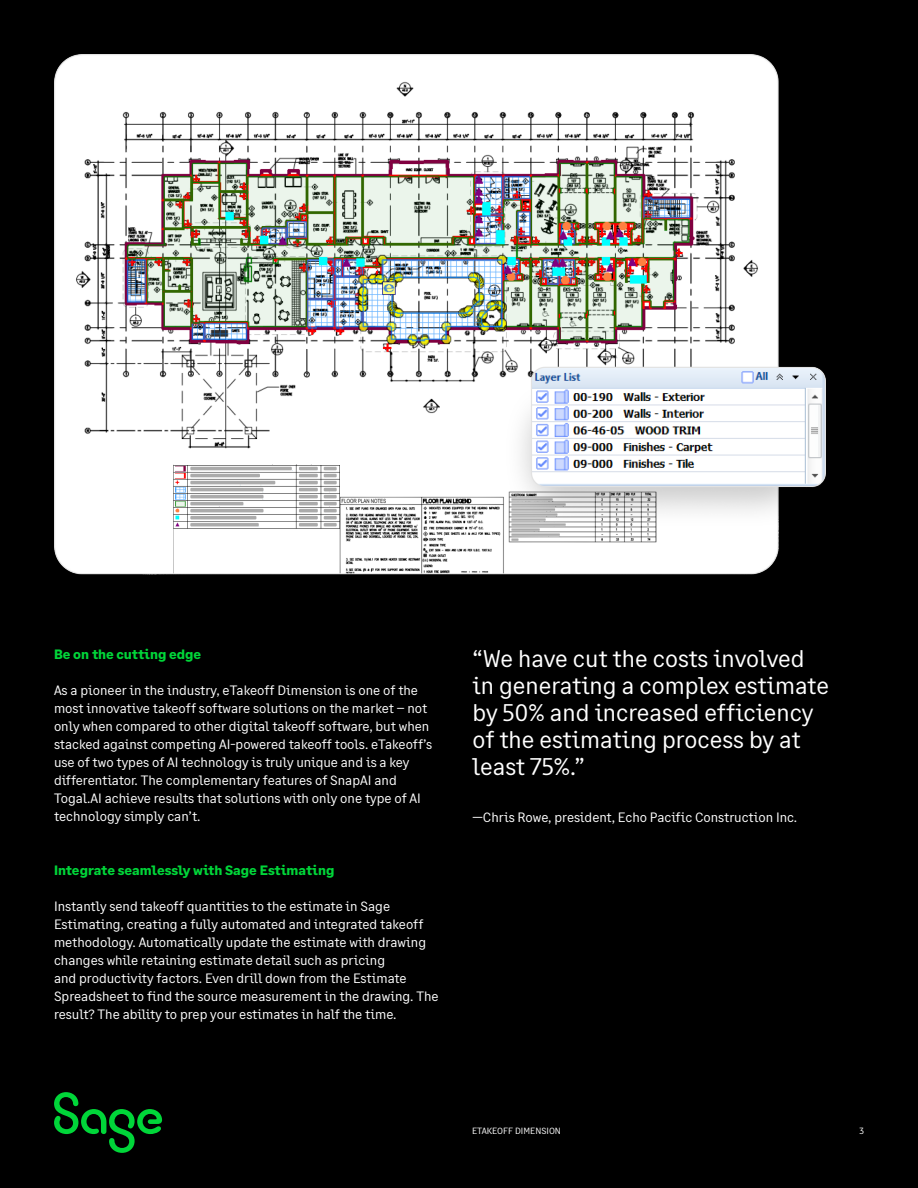
<style>
.page{position:relative;width:918px;height:1188px;background:#000}
.page>*{position:absolute;margin:0;border:0;box-sizing:border-box;transform-origin:0 0}
.t1{font:24px/27px "Sage Text";color:#fff}
.t2{font:13.5px/18px "Sage Text";color:#fff}
.t3{font:700 13.5px "Sage Text";color:#00d639}
.t4{font:9px "Sage Text";color:#fff}
</style>
<div class="page">
<img style="left:54px;top:54px;width:771px;height:521px">
<svg style="left:54px;top:1092px;width:108px;height:61px"></svg>
<p class="t3" style="left:54px;top:646px;width:149px">Be on the cutting edge</p>
<p class="t2" style="left:54px;top:681px;width:380px">As a pioneer in the industry, eTakeoff Dimension is one of the most innovative takeoff software solutions on the market – not only when compared to other digital takeoff software, but when stacked against competing AI-powered takeoff tools. eTakeoff’s use of two types of AI technology is truly unique and is a key differentiator. The complementary features of SnapAI and Togal.AI achieve results that solutions with only one type of AI technology simply can’t.</p>
<p class="t3" style="left:54px;top:862px;width:282px">Integrate seamlessly with Sage Estimating</p>
<p class="t2" style="left:54px;top:897px;width:386px">Instantly send takeoff quantities to the estimate in Sage Estimating, creating a fully automated and integrated takeoff methodology. Automatically update the estimate with drawing changes while retaining estimate detail such as pricing<br>and productivity factors. Even drill down from the Estimate Spreadsheet to find the source measurement in the drawing. The result? The ability to prep your estimates in half the time.</p>
<h1 class="t1" style="left:472px;top:646px;width:358px">“We have cut the costs involved in generating a complex estimate by 50% and increased efficiency of the estimating process by at least 75%.”</h1>
<p class="t2" style="left:472px;top:809px;width:326px">—Chris Rowe, president, Echo Pacific Construction Inc.</p>
<p class="t4" style="left:472px;top:1125px;width:90px">ETAKEOFF DIMENSION</p>
<p class="t4" style="left:859px;top:1125px;width:6px">3</p>
</div>
